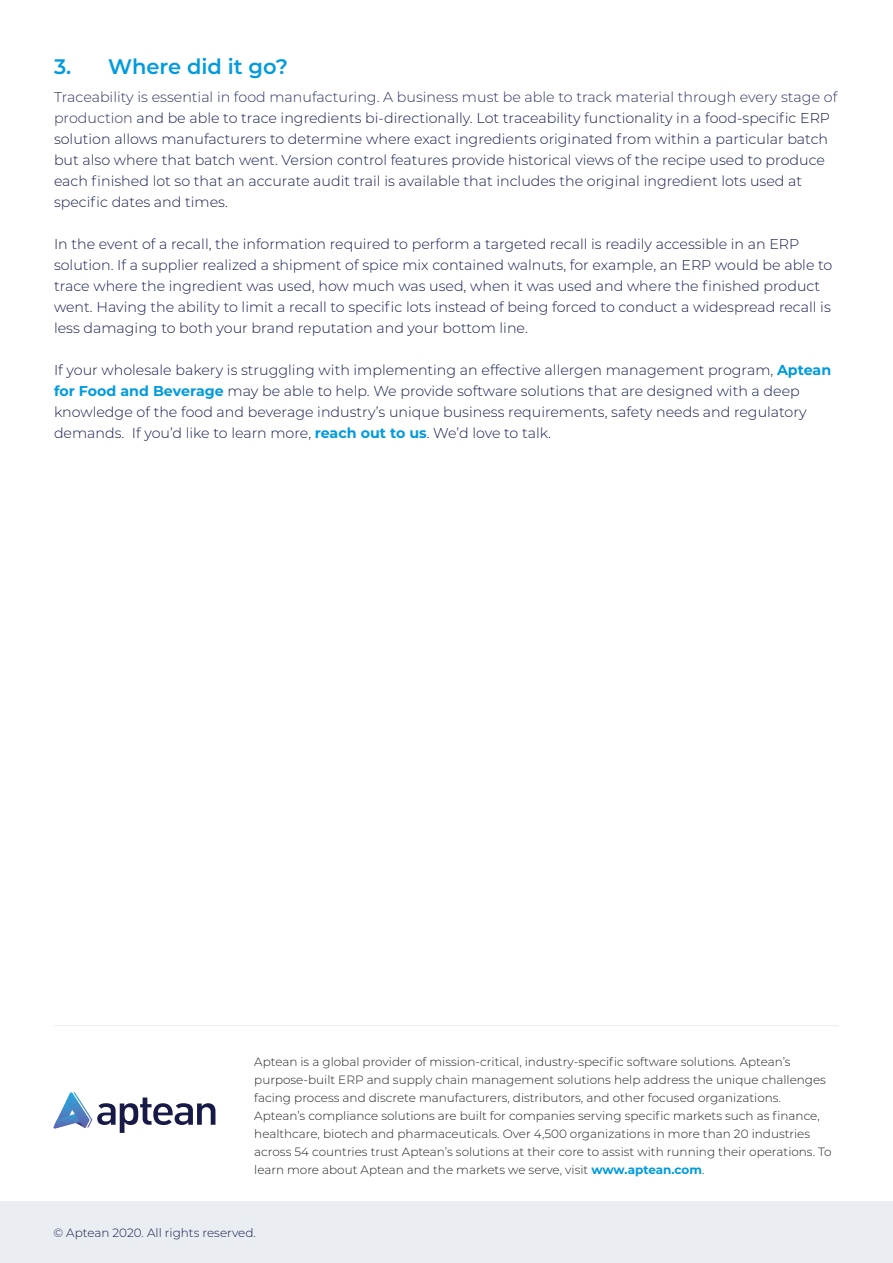
<style>
.page{position:relative;width:893px;height:1263px;background:#fff}
.page>*{position:absolute;margin:0;border:0;box-sizing:border-box;transform-origin:0 0}
.t1{font:600 21px "Montserrat";color:#009bde}
.t2{font:300 14.25px/21px "Montserrat";color:#131c4e}
.t3{font:300 12px/18px "Montserrat";color:#1e2321}
.t4{font:300 12px "Montserrat";color:#131c4e}
.s1{color:#2b3360}
.s2{font-weight:700;color:#009bde}
</style>
<div class="page">
<div style="left:0;top:1201px;width:893px;height:62px;background:#eaedf1"></div>
<svg style="left:53px;top:1092px;width:162px;height:41px"></svg>
<hr style="left:53px;top:1025px;width:786px;height:1px;background:#eaedf1">
<h1 class="t1" style="left:54px;top:52px;width:235px">3. Where did it go?</h1>
<p class="t2" style="left:54px;top:86px;width:785px"><span class="s1">Traceability is essential in food manufacturing. A business must be able to track material through every stage of production</span> and be able to trace ingredients bi-directionally. Lot traceability functionality in a food-specific ERP solution allows manufacturers to determine where exact ingredients originated from within a particular batch but also where that batch went. Version control features provide historical views of the recipe used to produce each finished lot so that an accurate audit trail is available that includes the original ingredient lots used at specific dates and times.</p>
<p class="t2" style="left:54px;top:233px;width:780px">In the event of a recall, the information required to perform a targeted recall is readily accessible in an ERP solution. If a supplier realized a shipment of spice mix contained walnuts, for example, an ERP would be able to trace where the ingredient was used, how much was used, when it was used and where the finished product went. Having the ability to limit a recall to specific lots instead of being forced to conduct a widespread recall is less damaging to both your brand reputation and your bottom line.</p>
<p class="t2" style="left:54px;top:359px;width:779px">If your wholesale bakery is struggling with implementing an effective allergen management program, <span class="s2">Aptean for Food and Beverage</span> may be able to help. We provide software solutions that are designed with a deep knowledge of the food and beverage industry’s unique business requirements, safety needs and regulatory demands. If you’d like to learn more, <span class="s2">reach out to us</span>. We’d love to talk.</p>
<p class="t3" style="left:254px;top:1053px;width:579px">Aptean is a global provider of mission-critical, industry-specific software solutions. Aptean’s purpose-built ERP and supply chain management solutions help address the unique challenges facing process and discrete manufacturers, distributors, and other focused organizations.<br>Aptean’s compliance solutions are built for companies serving specific markets such as finance, healthcare, biotech and pharmaceuticals. Over 4,500 organizations in more than 20 industries across 54 countries trust Aptean’s solutions at their core to assist with running their operations. To learn more about Aptean and the markets we serve, visit <span class="s2">www.aptean.com</span>.</p>
<p class="t4" style="left:53px;top:1224px;width:204px">© Aptean 2020. All rights reserved.</p>
</div>
